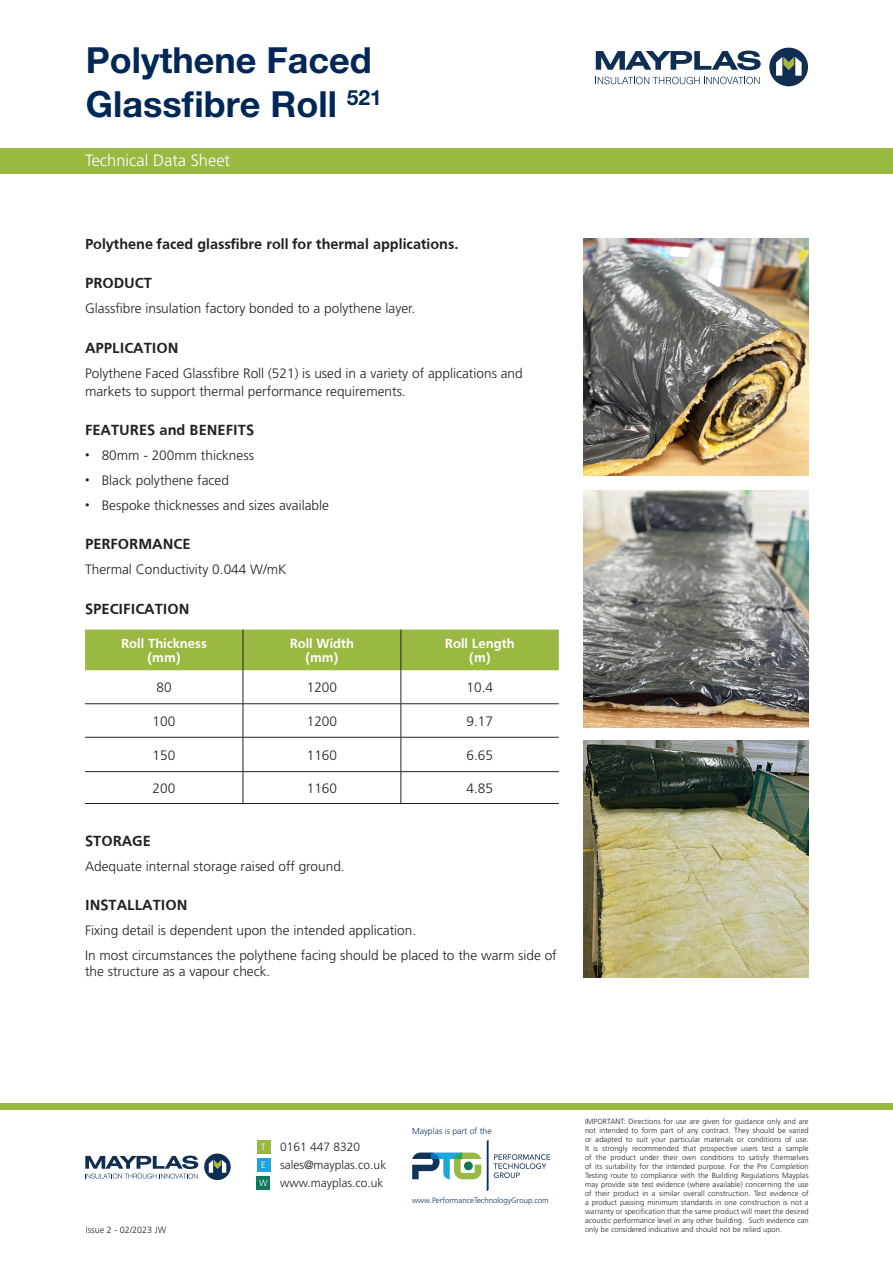
<style>
.page{position:relative;width:893px;height:1263px;background:#fff}
.page>*{position:absolute;margin:0;border:0;box-sizing:border-box;transform-origin:0 0}
.t1{font:700 36px "Helvetica Neue LT Pro";color:#002756}
.t2{font:300 16.5px "Frutiger";color:#fff}
.t3{font:700 15.15px "Frutiger";color:#231f20}
.t4{font:700 15px "Frutiger";color:#231f20}
.t5{font:300 13.65px/16.4px "Frutiger";color:#231f20}
.t6{font:700 13.65px "Frutiger";color:#fff}
.t7{font:300 12px "Frutiger";color:#231f20}
.t8{font:300 9px "Frutiger";color:#231f20}
.t9{font:300 9px "Frutiger";color:#fff}
.t10{font:300 8.55px "Frutiger";color:#113358}
.t11{font:300 7.8px "Frutiger";color:#113358}
.t12{font:300 7.5px/9px "Frutiger";letter-spacing:.01em;color:#231f20;text-align:justify}
</style>
<div class="page">
<img style="left:584px;top:490px;width:225px;height:237px">
<img style="left:584px;top:740px;width:225px;height:237px">
<img style="left:584px;top:238px;width:225px;height:237px">
<div style="left:0;top:148px;width:893px;height:25px;background:#9ab943"></div>
<svg style="left:769px;top:48px;width:39px;height:38px"></svg>
<svg style="left:596px;top:51px;width:165px;height:19px"></svg>
<svg style="left:595px;top:77px;width:165px;height:7px"></svg>
<div style="left:0;top:1103px;width:893px;height:7px;background:#9ab943"></div>
<div style="left:257px;top:1140px;width:13px;height:13px;background:#9ab943"></div>
<div style="left:257px;top:1158px;width:13px;height:13px;background:#1fa4dd"></div>
<div style="left:257px;top:1176px;width:13px;height:14px;background:#0c7958"></div>
<svg style="left:487px;top:1140px;width:63px;height:51px"></svg>
<svg style="left:412px;top:1152px;width:69px;height:27px"></svg>
<svg style="left:204px;top:1153px;width:27px;height:27px"></svg>
<svg style="left:85px;top:1155px;width:113px;height:24px"></svg>
<div style="left:85px;top:630px;width:474px;height:40px;background:#9ab943"></div>
<hr style="left:85px;top:703px;width:158px;height:1px;background:#231f20">
<hr style="left:243px;top:703px;width:158px;height:1px;background:#231f20">
<hr style="left:401px;top:703px;width:158px;height:1px;background:#231f20">
<hr style="left:85px;top:737px;width:158px;height:1px;background:#231f20">
<hr style="left:243px;top:737px;width:158px;height:1px;background:#231f20">
<hr style="left:401px;top:737px;width:158px;height:1px;background:#231f20">
<hr style="left:85px;top:771px;width:158px;height:1px;background:#231f20">
<hr style="left:243px;top:771px;width:158px;height:1px;background:#231f20">
<hr style="left:401px;top:771px;width:158px;height:1px;background:#231f20">
<hr style="left:85px;top:803px;width:158px;height:1px;background:#231f20">
<hr style="left:243px;top:803px;width:158px;height:1px;background:#231f20">
<hr style="left:401px;top:803px;width:158px;height:1px;background:#231f20">
<hr style="left:243px;top:630px;width:1px;height:40px;background:#231f20">
<hr style="left:401px;top:630px;width:1px;height:40px;background:#231f20">
<hr style="left:243px;top:670px;width:1px;height:33px;background:#231f20">
<hr style="left:401px;top:670px;width:1px;height:33px;background:#231f20">
<hr style="left:243px;top:704px;width:1px;height:33px;background:#231f20">
<hr style="left:401px;top:704px;width:1px;height:33px;background:#231f20">
<hr style="left:243px;top:737px;width:1px;height:34px;background:#231f20">
<hr style="left:401px;top:737px;width:1px;height:34px;background:#231f20">
<hr style="left:243px;top:772px;width:1px;height:31px;background:#231f20">
<hr style="left:401px;top:772px;width:1px;height:31px;background:#231f20">
<p class="t1" style="left:86px;top:38px;width:288px">Polythene Faced</p>
<p class="t1" style="left:86px;top:81px;width:298px">Glassfibre Roll <sup>521</sup></p>
<p class="t2" style="left:85px;top:151px;width:146px">Technical Data Sheet</p>
<p class="t4" style="left:85px;top:235px;width:375px">Polythene faced glassfibre roll for thermal applications.</p>
<p class="t3" style="left:85px;top:275px;width:68px">PRODUCT</p>
<p class="t5" style="left:85px;top:300px;width:332px">Glassfibre insulation factory bonded to a polythene layer.</p>
<p class="t3" style="left:85px;top:339px;width:95px">APPLICATION</p>
<p class="t5" style="left:85px;top:364px;width:439px;line-height:18.1px">Polythene Faced Glassfibre Roll (521) is used in a variety of applications and markets to support thermal performance requirements.</p>
<p class="t3" style="left:85px;top:421px;width:171px">FEATURES and BENEFITS</p>
<p class="t5" style="left:85px;top:447px;width:170px"><sup>•</sup> 80mm - 200mm thickness</p>
<p class="t5" style="left:85px;top:472px;width:145px"><sup>•</sup> Black polythene faced</p>
<p class="t5" style="left:85px;top:497px;width:245px"><sup>•</sup> Bespoke thicknesses and sizes available</p>
<p class="t3" style="left:85px;top:535px;width:107px">PERFORMANCE</p>
<p class="t5" style="left:85px;top:561px;width:203px">Thermal Conductivity 0.044 W/mK</p>
<p class="t3" style="left:85px;top:600px;width:106px">SPECIFICATION</p>
<p class="t6" style="left:121px;top:636px;width:87px">Roll Thickness</p>
<p class="t6" style="left:147px;top:649px;width:35px">(mm)</p>
<p class="t6" style="left:290px;top:636px;width:66px">Roll Width</p>
<p class="t6" style="left:305px;top:649px;width:35px">(mm)</p>
<p class="t6" style="left:445px;top:636px;width:71px">Roll Length</p>
<p class="t6" style="left:469px;top:649px;width:23px">(m)</p>
<p class="t5" style="left:156px;top:679px;width:17px">80</p>
<p class="t5" style="left:307px;top:679px;width:32px">1200</p>
<p class="t5" style="left:467px;top:679px;width:28px">10.4</p>
<p class="t5" style="left:153px;top:713px;width:24px">100</p>
<p class="t5" style="left:307px;top:713px;width:32px">1200</p>
<p class="t5" style="left:467px;top:713px;width:28px">9.17</p>
<p class="t5" style="left:153px;top:747px;width:24px">150</p>
<p class="t5" style="left:307px;top:747px;width:32px">1160</p>
<p class="t5" style="left:467px;top:747px;width:28px">6.65</p>
<p class="t5" style="left:153px;top:780px;width:24px">200</p>
<p class="t5" style="left:307px;top:780px;width:32px">1160</p>
<p class="t5" style="left:467px;top:780px;width:28px">4.85</p>
<p class="t3" style="left:85px;top:832px;width:67px">STORAGE</p>
<p class="t5" style="left:85px;top:858px;width:261px">Adequate internal storage raised off ground.</p>
<p class="t3" style="left:85px;top:896px;width:104px">INSTALLATION</p>
<p class="t5" style="left:85px;top:922px;width:333px">Fixing detail is dependent upon the intended application.</p>
<p class="t5" style="left:85px;top:947px;width:473px">In most circumstances the polythene facing should be placed to the warm side of the structure as a vapour check.</p>
<p class="t8" style="left:86px;top:1224px;width:82px">Issue 2 - 02/2023 JW</p>
<p class="t9" style="left:261px;top:1142px;width:6px">T</p>
<p class="t9" style="left:261px;top:1160px;width:6px">E</p>
<p class="t9" style="left:259px;top:1178px;width:10px">W</p>
<p class="t7" style="left:280px;top:1140px;width:82px">0161 447 8320</p>
<p class="t7" style="left:280px;top:1158px;width:108px">sales@mayplas.co.uk</p>
<p class="t7" style="left:280px;top:1176px;width:105px">www.mayplas.co.uk</p>
<p class="t10" style="left:412px;top:1126px;width:81px">Mayplas is part of the</p>
<p class="t11" style="left:412px;top:1196px;width:138px">www.PerformanceTechnologyGroup.com</p>
<p class="t12" style="left:585px;top:1117px;width:225px">IMPORTANT: Directions for use are given for guidance only and are not intended to form part of any contract. They should be varied or adapted to suit your particular materials or conditions of use.<br>It is strongly recommended that prospective users test a sample of the product under their own conditions to satisfy themselves of its suitability for the intended purpose. For the Pre Completion Testing route to compliance with the Building Regulations Mayplas may provide site test evidence (where available) concerning the use of their product in a similar overall construction. Test evidence of a product passing minimum standards in one construction is not a warranty or specification that the same product will meet the desired acoustic performance level in any other building. Such evidence can only be considered indicative and should not be relied upon.</p>
</div>
